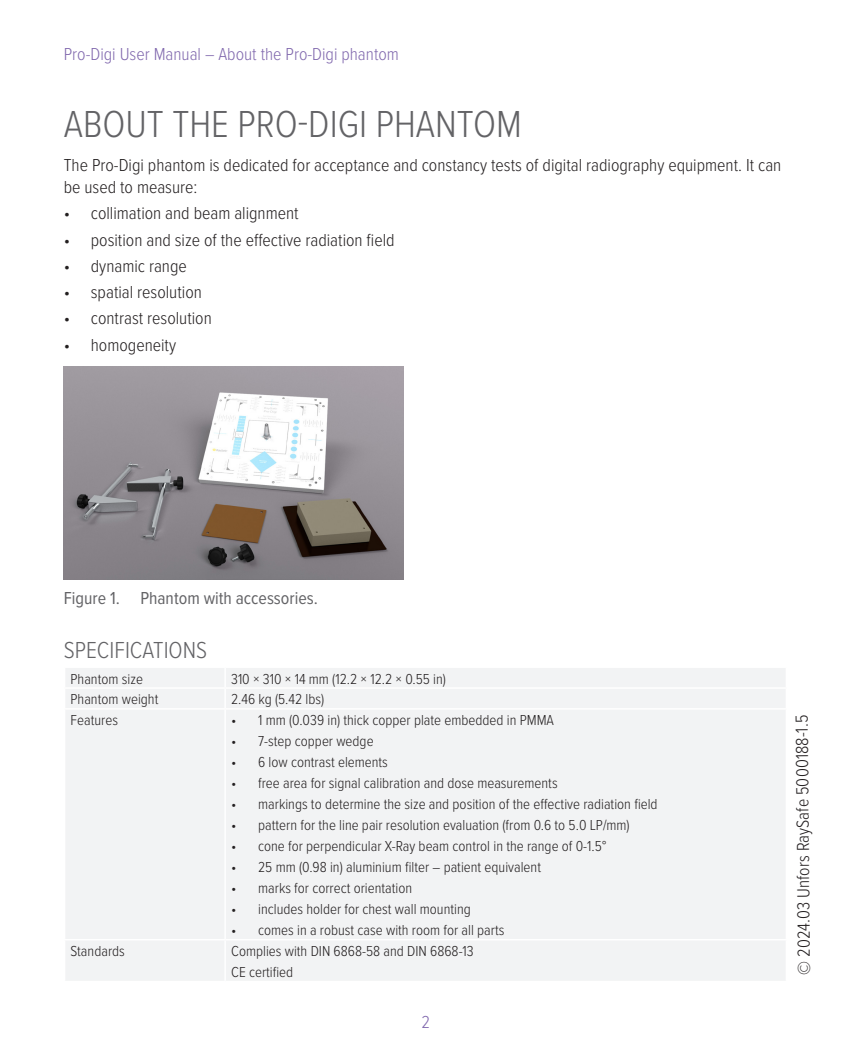
<style>
.page{position:relative;width:851px;height:1063px;background:#fff}
.page>*{position:absolute;margin:0;border:0;box-sizing:border-box;transform-origin:0 0}
.Header_1{font:300 39px "Proxima Nova Cond";color:#636366}
.Header_2{font:300 24px "Proxima Nova Cond";color:#636366}
.Body_text{font:300 18px/21.6px "Proxima Nova Cond";color:#231f20}
.t1{font:300 18px "Proxima Nova Cond";color:#8169ae}
.t2{font:18px "Proxima Nova Cond";color:#636366}
.Spec_Table_Reg{font:300 15px "Proxima Nova Cond";color:#231f20}
</style>
<div class="page">
<img style="left:64px;top:367px;width:339px;height:212px">
<div style="left:66px;top:668px;width:719px;height:313px;background:#f2f3f4"></div>
<hr style="left:64px;top:687px;width:161px;height:2px;background:#fff">
<hr style="left:225px;top:687px;width:562px;height:2px;background:#fff">
<svg style="left:224px;top:668px;width:2px;height:40px"></svg>
<hr style="left:64px;top:708px;width:161px;height:2px;background:#fff">
<hr style="left:225px;top:708px;width:562px;height:2px;background:#fff">
<hr style="left:224px;top:710px;width:2px;height:229px;background:#fff">
<hr style="left:64px;top:939px;width:161px;height:1px;background:#fff">
<hr style="left:225px;top:939px;width:562px;height:1px;background:#fff">
<hr style="left:224px;top:940px;width:2px;height:41px;background:#fff">
<p class="t1" style="left:64px;top:41px;width:336px">Pro-Digi User Manual – About the Pro-Digi phantom</p>
<p class="Header_1" style="left:64px;top:95px;width:459px">ABOUT THE PRO-DIGI PHANTOM</p>
<p class="Body_text" style="left:64px;top:154px;width:719px">The Pro-Digi phantom is dedicated for acceptance and constancy tests of digital radiography equipment. It can be used to measure:</p>
<p class="Body_text" style="left:64px;top:202px;width:236px">• collimation and beam alignment</p>
<p class="Body_text" style="left:64px;top:228px;width:332px">• position and size of the effective radiation field</p>
<p class="Body_text" style="left:64px;top:254px;width:124px">• dynamic range</p>
<p class="Body_text" style="left:64px;top:280px;width:139px">• spatial resolution</p>
<p class="Body_text" style="left:64px;top:307px;width:149px">• contrast resolution</p>
<p class="Body_text" style="left:64px;top:333px;width:114px">• homogeneity</p>
<p class="t2" style="left:64px;top:584px;width:255px">Figure 1. Phantom with accessories.</p>
<p class="Header_2" style="left:64px;top:632px;width:145px">SPECIFICATIONS</p>
<p class="Spec_Table_Reg" style="left:71px;top:667px;width:74px">Phantom size</p>
<p class="Spec_Table_Reg" style="left:231px;top:667px;width:216px">310 × 310 × 14 mm (12.2 × 12.2 × 0.55 in)</p>
<p class="Spec_Table_Reg" style="left:71px;top:688px;width:89px">Phantom weight</p>
<p class="Spec_Table_Reg" style="left:231px;top:688px;width:95px">2.46 kg (5.42 lbs)</p>
<p class="Spec_Table_Reg" style="left:71px;top:709px;width:49px">Features</p>
<p class="Spec_Table_Reg" style="left:231px;top:709px;width:324px">• 1 mm (0.039 in) thick copper plate embedded in PMMA</p>
<p class="Spec_Table_Reg" style="left:231px;top:730px;width:144px">• 7-step copper wedge</p>
<p class="Spec_Table_Reg" style="left:231px;top:751px;width:158px">• 6 low contrast elements</p>
<p class="Spec_Table_Reg" style="left:231px;top:772px;width:328px">• free area for signal calibration and dose measurements</p>
<p class="Spec_Table_Reg" style="left:231px;top:793px;width:428px">• markings to determine the size and position of the effective radiation field</p>
<p class="Spec_Table_Reg" style="left:231px;top:814px;width:400px">• pattern for the line pair resolution evaluation (from 0.6 to 5.0 LP/mm)</p>
<p class="Spec_Table_Reg" style="left:231px;top:835px;width:376px">• cone for perpendicular X-Ray beam control in the range of 0-1.5°</p>
<p class="Spec_Table_Reg" style="left:231px;top:856px;width:311px">• 25 mm (0.98 in) aluminium filter – patient equivalent</p>
<p class="Spec_Table_Reg" style="left:231px;top:877px;width:182px">• marks for correct orientation</p>
<p class="Spec_Table_Reg" style="left:231px;top:898px;width:241px">• includes holder for chest wall mounting</p>
<p class="Spec_Table_Reg" style="left:231px;top:919px;width:275px">• comes in a robust case with room for all parts</p>
<p class="Spec_Table_Reg" style="left:71px;top:940px;width:56px">Standards</p>
<p class="Spec_Table_Reg" style="left:231px;top:940px;width:244px">Complies with DIN 6868-58 and DIN 6868-13</p>
<p class="Spec_Table_Reg" style="left:231px;top:961px;width:64px">CE certified</p>
<p class="t1" style="left:421px;top:1008px;width:10px">2</p>
<p class="Body_text" style="left:791px;top:975px;width:262px;rotate:-90deg">© 2024.03 Unfors RaySafe 5000188-1.5</p>
</div>
